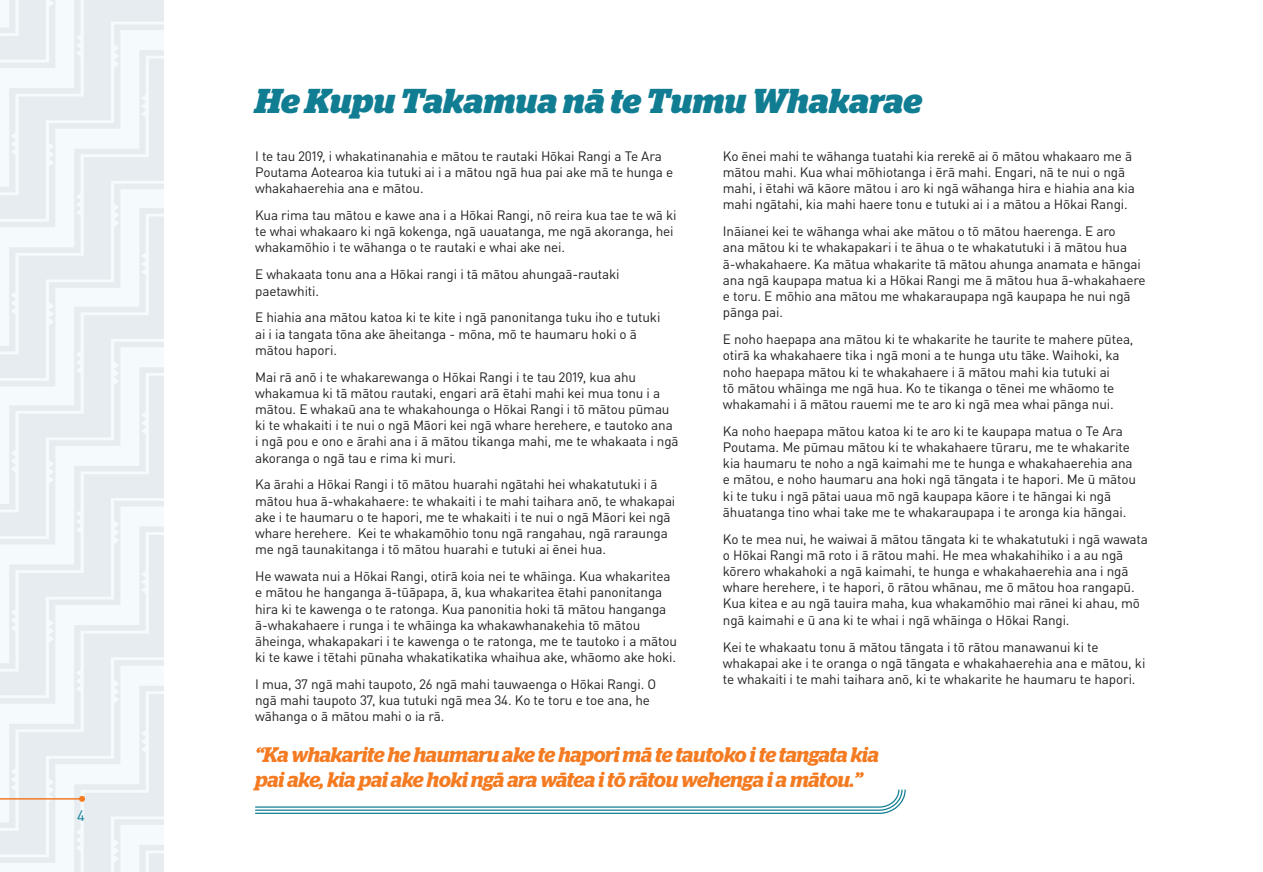
<style>
.page{position:relative;width:1263px;height:872px;background:#fff}
.page>*{position:absolute;margin:0;border:0;box-sizing:border-box;transform-origin:0 0}
.t1{font:italic 700 34.5px "Stag";letter-spacing:.005em;color:#117d93}
.MAIN{font:italic 600 21px/25.2px "Stag";letter-spacing:-.015em;color:#f47b21}
.t2{font:15px "DIN Pro";color:#117d93}
.MAIN-2{font:13.5px/16.2px "DIN Pro";letter-spacing:-.01em;color:#231f20}
</style>
<div class="page">
<svg style="left:0;top:485px;width:164px;height:120px;fill:#e6ecef"></svg>
<svg style="left:0;top:0;width:164px;height:485px;fill:#e6ecef"></svg>
<svg style="left:255px;top:789px;width:651px;height:25px"></svg>
<svg style="left:0;top:605px;width:164px;height:267px"></svg>
<p class="t2" style="left:77px;top:804px;width:9px">4</p>
<h2 class="t1" style="left:255px;top:80px;width:668px">He Kupu Takamua nā te Tumu Whakarae</h2>
<p class="MAIN-2" style="left:255px;top:147px;width:420px">I te tau 2019, i whakatinanahia e mātou te rautaki Hōkai Rangi a Te Ara<br>Poutama Aotearoa kia tutuki ai i a mātou ngā hua pai ake mā te hunga e whakahaerehia ana e mātou.</p>
<p class="MAIN-2" style="left:255px;top:206px;width:423px">Kua rima tau mātou e kawe ana i a Hōkai Rangi, nō reira kua tae te wā ki te whai whakaaro ki ngā kokenga, ngā uauatanga, me ngā akoranga, hei whakamōhio i te wāhanga o te rautaki e whai ake nei.</p>
<p class="MAIN-2" style="left:255px;top:265px;width:366px">E whakaata tonu ana a Hōkai rangi i tā mātou ahungaā-rautaki paetawhiti.</p>
<p class="MAIN-2" style="left:255px;top:308px;width:407px">E hiahia ana mātou katoa ki te kite i ngā panonitanga tuku iho e tutuki ai i ia tangata tōna ake āheitanga - mōna, mō te haumaru hoki o ā mātou hapori.</p>
<p class="MAIN-2" style="left:255px;top:368px;width:425px">Mai rā anō i te whakarewanga o Hōkai Rangi i te tau 2019, kua ahu whakamua ki tā mātou rautaki, engari arā ētahi mahi kei mua tonu i a mātou. E whakaū ana te whakahounga o Hōkai Rangi i tō mātou pūmau ki te whakaiti i te nui o ngā Māori kei ngā whare herehere, e tautoko ana i ngā pou e ono e ārahi ana i ā mātou tikanga mahi, me te whakaata i ngā akoranga o ngā tau e rima ki muri.</p>
<p class="MAIN-2" style="left:255px;top:475px;width:422px">Ka ārahi a Hōkai Rangi i tō mātou huarahi ngātahi hei whakatutuki i ā mātou hua ā-whakahaere: te whakaiti i te mahi taihara anō, te whakapai ake i te haumaru o te hapori, me te whakaiti i te nui o ngā Māori kei ngā whare herehere. Kei te whakamōhio tonu ngā rangahau, ngā raraunga me ngā taunakitanga i tō mātou huarahi e tutuki ai ēnei hua.</p>
<p class="MAIN-2" style="left:255px;top:567px;width:423px">He wawata nui a Hōkai Rangi, otirā koia nei te whāinga. Kua whakaritea e mātou he hanganga ā-tūāpapa, ā, kua whakaritea ētahi panonitanga hira ki te kawenga o te ratonga. Kua panonitia hoki tā mātou hanganga ā-whakahaere i runga i te whāinga ka whakawhanakehia tō mātou āheinga, whakapakari i te kawenga o te ratonga, me te tautoko i a mātou ki te kawe i tētahi pūnaha whakatikatika whaihua ake, whāomo ake hoki.</p>
<p class="MAIN-2" style="left:255px;top:675px;width:403px">I mua, 37 ngā mahi taupoto, 26 ngā mahi tauwaenga o Hōkai Rangi. O ngā mahi taupoto 37, kua tutuki ngā mea 34. Ko te toru e toe ana, he wāhanga o ā mātou mahi o ia rā.</p>
<p class="MAIN-2" style="left:723px;top:147px;width:414px">Ko ēnei mahi te wāhanga tuatahi kia rerekē ai ō mātou whakaaro me ā mātou mahi. Kua whai mōhiotanga i ērā mahi. Engari, nā te nui o ngā mahi, i ētahi wā kāore mātou i aro ki ngā wāhanga hira e hiahia ana kia mahi ngātahi, kia mahi haere tonu e tutuki ai i a mātou a Hōkai Rangi.</p>
<p class="MAIN-2" style="left:723px;top:222px;width:424px">Ināianei kei te wāhanga whai ake mātou o tō mātou haerenga. E aro<br>ana mātou ki te whakapakari i te āhua o te whakatutuki i ā mātou hua ā-whakahaere. Ka mātua whakarite tā mātou ahunga anamata e hāngai ana ngā kaupapa matua ki a Hōkai Rangi me ā mātou hua ā-whakahaere e toru. E mōhio ana mātou me whakaraupapa ngā kaupapa he nui ngā pānga pai.</p>
<p class="MAIN-2" style="left:723px;top:330px;width:412px">E noho haepapa ana mātou ki te whakarite he taurite te mahere pūtea, otirā ka whakahaere tika i ngā moni a te hunga utu tāke. Waihoki, ka noho haepapa mātou ki te whakahaere i ā mātou mahi kia tutuki ai<br>tō mātou whāinga me ngā hua. Ko te tikanga o tēnei me whāomo te whakamahi i ā mātou rauemi me te aro ki ngā mea whai pānga nui.</p>
<p class="MAIN-2" style="left:723px;top:422px;width:415px">Ka noho haepapa mātou katoa ki te aro ki te kaupapa matua o Te Ara Poutama. Me pūmau mātou ki te whakahaere tūraru, me te whakarite kia haumaru te noho a ngā kaimahi me te hunga e whakahaerehia ana e mātou, e noho haumaru ana hoki ngā tāngata i te hapori. Me ū mātou ki te tuku i ngā pātai uaua mō ngā kaupapa kāore i te hāngai ki ngā āhuatanga tino whai take me te whakaraupapa i te aronga kia hāngai.</p>
<p class="MAIN-2" style="left:723px;top:530px;width:426px">Ko te mea nui, he waiwai ā mātou tāngata ki te whakatutuki i ngā wawata o Hōkai Rangi mā roto i ā rātou mahi. He mea whakahihiko i a au ngā kōrero whakahoki a ngā kaimahi, te hunga e whakahaerehia ana i ngā whare herehere, i te hapori, ō rātou whānau, me ō mātou hoa rangapū.<br>Kua kitea e au ngā tauira maha, kua whakamōhio mai rānei ki ahau, mō ngā kaimahi e ū ana ki te whai i ngā whāinga o Hōkai Rangi.</p>
<p class="MAIN-2" style="left:723px;top:637px;width:424px">Kei te whakaatu tonu ā mātou tāngata i tō rātou manawanui ki te whakapai ake i te oranga o ngā tāngata e whakahaerehia ana e mātou, ki te whakaiti i te mahi taihara anō, ki te whakarite he haumaru te hapori.</p>
<p class="MAIN" style="left:255px;top:741px;width:625px">“Ka whakarite he haumaru ake te hapori mā te tautoko i te tangata kia pai ake, kia pai ake hoki ngā ara wātea i tō rātou wehenga i a mātou.”</p>
</div>
